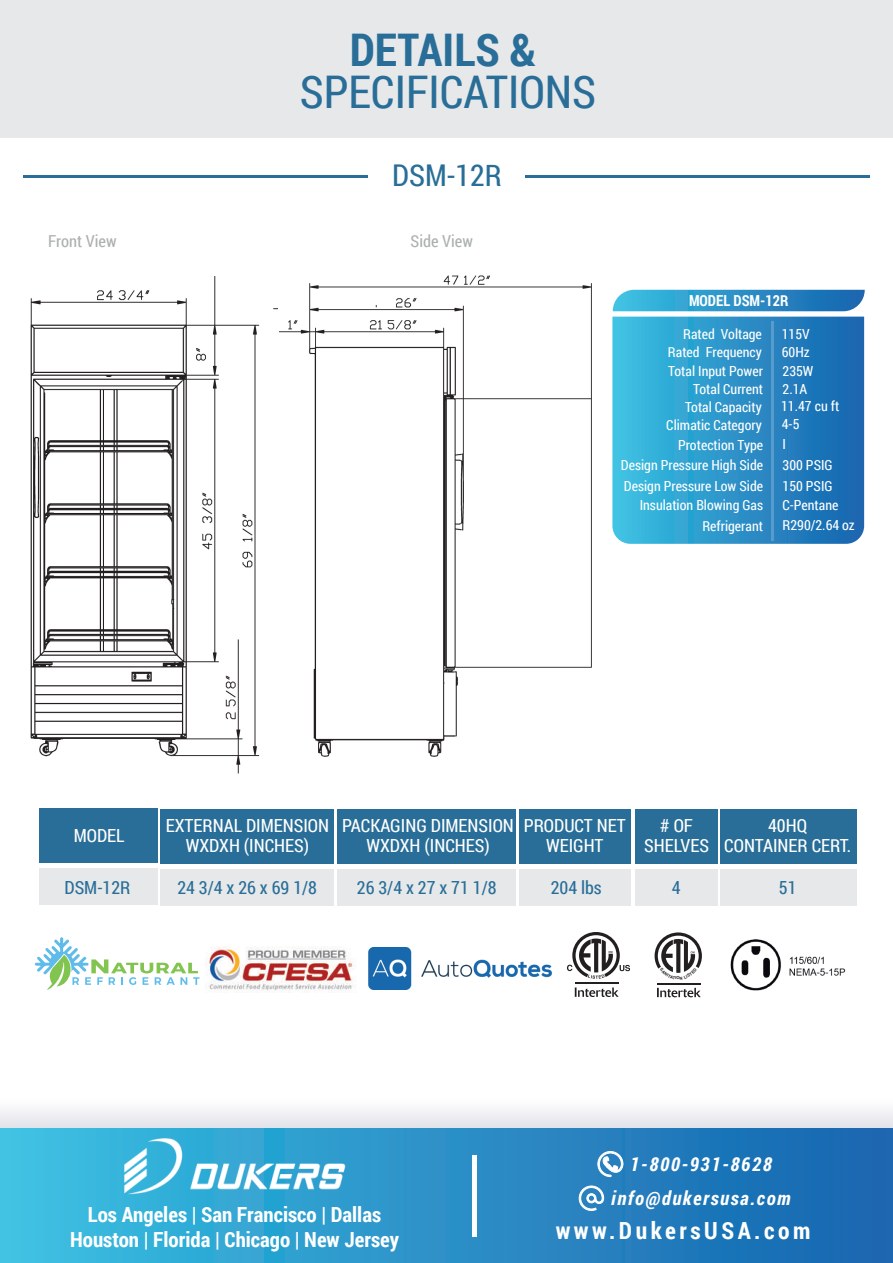
<style>
.page{position:relative;width:893px;height:1263px;background:#fff}
.page>*{position:absolute;margin:0;border:0;box-sizing:border-box;transform-origin:0 0}
.t1{font:45px "Roboto Condensed";color:#296e98}
.t2{font:700 45px "Roboto Condensed";color:#296e98}
.t3{font:30px "Roboto Condensed";color:#296e98}
.t4{font:700 23.55px "Roboto Condensed";letter-spacing:.15em;color:#fff}
.t5{font:700 20.85px/24.9px "Roboto Condensed";color:#fff;text-align:center}
.t6{font:italic 700 19.2px/33.9px "Roboto Condensed";letter-spacing:.08em;color:#fff;text-align:center}
.t7{font:18px/20.7px "Roboto Condensed";color:#fff;text-align:center}
.t8{font:18px "Roboto Condensed";color:#296e98}
.t9{font:16.5px "Roboto Condensed";color:#adb0b0}
.t10{font:700 15.15px "Roboto Condensed";color:#fff;scale:.96 1}
.t11{font:13.95px/20.9px "Roboto Condensed";color:#fff}
</style>
<div class="page">
<img style="left:30px;top:276px;width:247px;height:498px">
<img style="left:279px;top:275px;width:313px;height:482px">
<div style="left:0;top:1097px;width:893px;height:32px;background:linear-gradient(to bottom,#fff,#e1e3ea)"></div>
<div style="left:0;top:1128px;width:893px;height:135px;background:linear-gradient(to right,#3dc0e2,#1863ae)"></div>
<div style="left:472px;top:1155px;width:5px;height:82px;background:#fff"></div>
<svg style="left:597px;top:1151px;width:26px;height:26px"></svg>
<svg style="left:578px;top:1185px;width:26px;height:26px"></svg>
<img style="left:117px;top:1128px;width:235px;height:75px">
<div style="left:0;top:0;width:893px;height:138px;background:#e7e8e9"></div>
<hr style="left:23px;top:175px;width:345px;height:2px;background:#296e98">
<hr style="left:525px;top:175px;width:345px;height:2px;background:#296e98">
<div style="left:519px;top:809px;width:112px;height:54px;background:#296e98"></div>
<div style="left:160px;top:809px;width:174px;height:54px;background:#296e98"></div>
<div style="left:337px;top:809px;width:179px;height:54px;background:#296e98"></div>
<div style="left:160px;top:869px;width:174px;height:36px;background:#e7e8e9"></div>
<div style="left:337px;top:869px;width:179px;height:36px;background:#e7e8e9"></div>
<div style="left:519px;top:869px;width:112px;height:36px;background:#e7e8e9"></div>
<div style="left:39px;top:808px;width:118px;height:55px;background:#296e98"></div>
<div style="left:39px;top:869px;width:118px;height:36px;background:#e7e8e9"></div>
<div style="left:720px;top:809px;width:137px;height:54px;background:#296e98"></div>
<div style="left:720px;top:869px;width:137px;height:36px;background:#e7e8e9"></div>
<div style="left:635px;top:809px;width:83px;height:54px;background:#296e98"></div>
<div style="left:635px;top:869px;width:83px;height:36px;background:#e7e8e9"></div>
<svg style="left:612px;top:317px;width:252px;height:227px;background:#2c92c8"></svg>
<svg style="left:613px;top:290px;width:252px;height:21px;background:#3295c9"></svg>
<hr style="left:771px;top:321px;width:2px;height:220px;background:#fff">
<svg style="left:567px;top:932px;width:63px;height:47px"></svg>
<svg style="left:575px;top:987px;width:44px;height:10px"></svg>
<hr style="left:575px;top:983px;width:44px;height:1px;background:#231f20">
<svg style="left:657px;top:988px;width:44px;height:9px"></svg>
<hr style="left:657px;top:983px;width:44px;height:1px;background:#231f20">
<svg style="left:35px;top:937px;width:164px;height:53px"></svg>
<img style="left:369px;top:947px;width:182px;height:43px">
<img style="left:730px;top:939px;width:116px;height:52px">
<img style="left:206px;top:946px;width:148px;height:46px">
<svg style="left:655px;top:932px;width:47px;height:41px"></svg>
<h1 class="t2" style="left:350px;top:18px;width:188px">DETAILS &amp;</h1>
<h1 class="t1" style="left:300px;top:61px;width:298px">SPECIFICATIONS</h1>
<h2 class="t3" style="left:392px;top:154px;width:111px">DSM-12R</h2>
<p class="t9" style="left:48px;top:230px;width:70px">Front View</p>
<p class="t9" style="left:411px;top:230px;width:64px">Side View</p>
<p class="t10" style="left:689px;top:290px;width:105px">MODEL DSM-12R</p>
<p class="t11" style="left:683px;top:323px;width:80px">Rated Voltage</p>
<p class="t11" style="left:782px;top:323px;width:29px">115V</p>
<p class="t11" style="left:668px;top:360px;width:96px">Total Input Power</p>
<p class="t11" style="left:782px;top:360px;width:32px">235W</p>
<p class="t11" style="left:693px;top:378px;width:71px">Total Current</p>
<p class="t11" style="left:782px;top:378px;width:26px">2.1A</p>
<p class="t11" style="left:666px;top:414px;width:97px">Climatic Category</p>
<p class="t11" style="left:782px;top:413px;width:19px">4-5</p>
<p class="t11" style="left:668px;top:341px;width:95px">Rated Frequency</p>
<p class="t11" style="left:782px;top:341px;width:29px">60Hz</p>
<p class="t11" style="left:685px;top:396px;width:78px">Total Capacity</p>
<p class="t11" style="left:781px;top:396px;width:60px">11.47 cu ft</p>
<p class="t11" style="left:678px;top:434px;width:86px">Protection Type</p>
<p class="t11" style="left:782px;top:434px;width:5px">I</p>
<p class="t11" style="left:621px;top:454px;width:144px">Design Pressure High Side<br>Design Pressure Low Side</p>
<p class="t11" style="left:782px;top:454px;width:52px">300 PSIG</p>
<p class="t11" style="left:782px;top:475px;width:52px">150 PSIG</p>
<p class="t11" style="left:640px;top:495px;width:125px">Insulation Blowing Gas</p>
<p class="t11" style="left:782px;top:494px;width:57px">C-Pentane</p>
<p class="t11" style="left:702px;top:515px;width:62px">Refrigerant</p>
<p class="t11" style="left:782px;top:514px;width:74px">R290/2.64 oz</p>
<p class="t7" style="left:74px;top:825px;width:52px">MODEL</p>
<p class="t8" style="left:65px;top:875px;width:67px">DSM-12R</p>
<p class="t7" style="left:166px;top:814px;width:165px">EXTERNAL DIMENSION<br>WXDXH (INCHES)</p>
<p class="t7" style="left:524px;top:814px;width:104px">PRODUCT NET<br>WEIGHT</p>
<p class="t8" style="left:177px;top:875px;width:141px">24 3/4 x 26 x 69 1/8</p>
<p class="t7" style="left:342px;top:814px;width:173px">PACKAGING DIMENSION<br>WXDXH (INCHES)</p>
<p class="t8" style="left:357px;top:875px;width:141px">26 3/4 x 27 x 71 1/8</p>
<p class="t8" style="left:551px;top:875px;width:53px">204 lbs</p>
<p class="t7" style="left:644px;top:814px;width:66px"># OF<br>SHELVES</p>
<p class="t8" style="left:672px;top:875px;width:10px">4</p>
<p class="t7" style="left:724px;top:814px;width:128px">40HQ<br>CONTAINER CERT.</p>
<p class="t8" style="left:779px;top:875px;width:19px">51</p>
<h3 class="t5" style="left:70px;top:1201px;width:330px">Los Angeles | San Francisco | Dallas<br>Houston | Florida | Chicago | New Jersey</h3>
<h3 class="t6" style="left:611px;top:1146px;width:181px">1-800-931-8628 info@dukersusa.com</h3>
<h3 class="t4" style="left:556px;top:1214px;width:256px">www.DukersUSA.com</h3>
</div>
